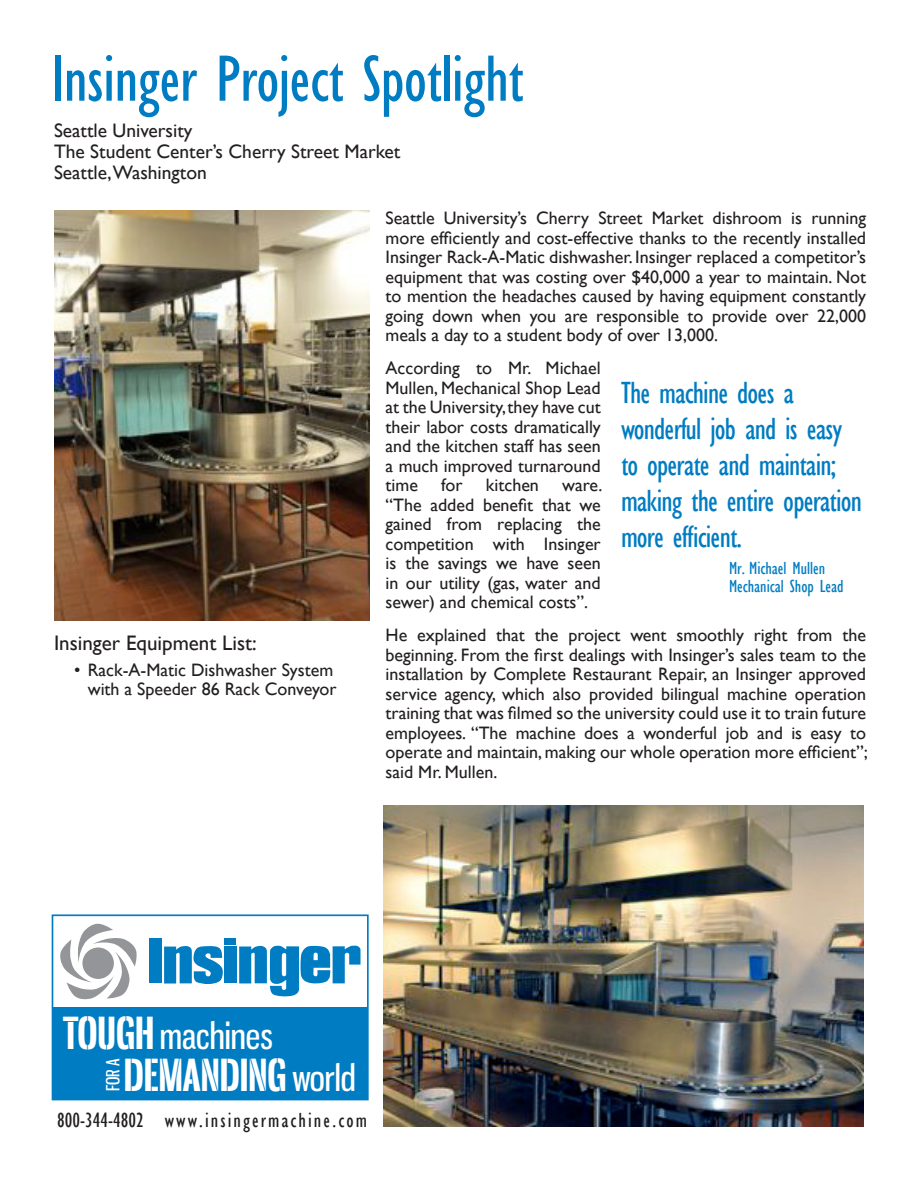
<style>
.page{position:relative;width:918px;height:1188px;background:#fff}
.page>*{position:absolute;margin:0;border:0;box-sizing:border-box;transform-origin:0 0}
.t1{font:condensed 67.5px "Gill Sans";letter-spacing:-.01em;color:#007cc2}
.t2{font:700 43.35px/41.4px "Gnuolane Stencil Rg";color:#fff}
.t3{font:35.1px "Gnuolane Rg";color:#fff}
.t4{font:condensed 31.5px/36px "Gill Sans";letter-spacing:-.025em;color:#007cc2}
.t5{font:condensed 21px "Gill Sans";letter-spacing:.1em;color:#231f20}
.t6{font:21px "Gill Sans";color:#231f20}
.t7{font:19.5px "Gill Sans";color:#231f20}
.t8{font:18px/19.5px "Gill Sans";color:#231f20;text-align:justify}
.t9{font:condensed 18px "Gill Sans";color:#007cc2}
.t10{font:17.85px "Gnuolane Rg";color:#fff}
</style>
<div class="page">
<div style="left:52px;top:914px;width:317px;height:186px;border:2px solid #007cc2"></div>
<div style="left:149px;top:939px;width:12px;height:44px;background:#007cc2"></div>
<div style="left:224px;top:946px;width:12px;height:37px;background:#007cc2"></div>
<div style="left:224px;top:938px;width:12px;height:7px;background:#007cc2"></div>
<svg style="left:164px;top:946px;width:59px;height:38px"></svg>
<svg style="left:239px;top:945px;width:122px;height:52px"></svg>
<svg style="left:60px;top:923px;width:77px;height:77px"></svg>
<div style="left:53px;top:1008px;width:315px;height:92px;background:#007cc2"></div>
<img style="left:54px;top:211px;width:316px;height:410px">
<img style="left:383px;top:806px;width:481px;height:320px">
<p class="t1" style="left:51px;top:39px;width:474px">Insinger Project Spotlight</p>
<p class="t7" style="left:54px;top:119px;width:140px">Seattle University</p>
<p class="t7" style="left:54px;top:140px;width:348px">The Student Center’s Cherry Street Market</p>
<p class="t7" style="left:54px;top:161px;width:154px">Seattle,Washington</p>
<p class="t6" style="left:54px;top:630px;width:204px">Insinger Equipment List:</p>
<p class="t8" style="left:74px;top:660px;width:264px;text-align:right">• Rack-A-Matic Dishwasher System with a Speeder 86 Rack Conveyor</p>
<p class="t8" style="left:386px;top:209px;width:482px">Seattle University’s Cherry Street Market dishroom is running more efficiently and cost-effective thanks to the recently installed Insinger Rack-A-Matic dishwasher. Insinger replaced a competitor’s equipment that was costing over $40,000 a year to maintain. Not to mention the headaches caused by having equipment constantly going down when you are responsible to provide over 22,000 meals a day to a student body of over 13,000.</p>
<p class="t8" style="left:386px;top:359px;width:217px">According to Mr. Michael Mullen, Mechanical Shop Lead at the University, they have cut their labor costs dramatically and the kitchen staff has seen a much improved turnaround time</p>
<p class="t4" style="left:621px;top:375px;width:243px">The machine does a wonderful job and is easy to operate and maintain; making the entire operation more efficient.</p>
<p class="t9" style="left:729px;top:558px;width:98px">Mr. Michael Mullen</p>
<p class="t9" style="left:729px;top:576px;width:116px">Mechanical Shop Lead</p>
<p class="t8" style="left:441px;top:476px;width:23px">for</p>
<p class="t8" style="left:486px;top:476px;width:55px">kitchen</p>
<p class="t8" style="left:386px;top:476px;width:218px;text-indent:177px">ware. “The added benefit that we gained from replacing the competition with Insinger is the savings we have seen in our utility (gas, water and sewer) and chemical costs”.</p>
<p class="t8" style="left:386px;top:626px;width:484px">He explained that the project went smoothly right from the beginning. From the first dealings with Insinger’s sales team to the installation by Complete Restaurant Repair, an Insinger approved service agency, which also provided bilingual machine operation training that was filmed so the university could use it to train future employees. “The machine does a wonderful job and is easy to operate and maintain, making our whole operation more efficient”; said Mr. Mullen.</p>
<p class="t2" style="left:124px;top:1012px;width:164px;text-indent:-61px">TOUGH<br>DEMANDING</p>
<p class="t3" style="left:160px;top:1015px;width:114px">machines</p>
<p class="t10" style="left:102px;top:1091px;width:35px;rotate:-90deg">FOR A</p>
<p class="t3" style="left:292px;top:1056px;width:65px">world</p>
<p class="t5" style="left:57px;top:1108px;width:311px">800-344-4802 www.insingermachine.com</p>
</div>
